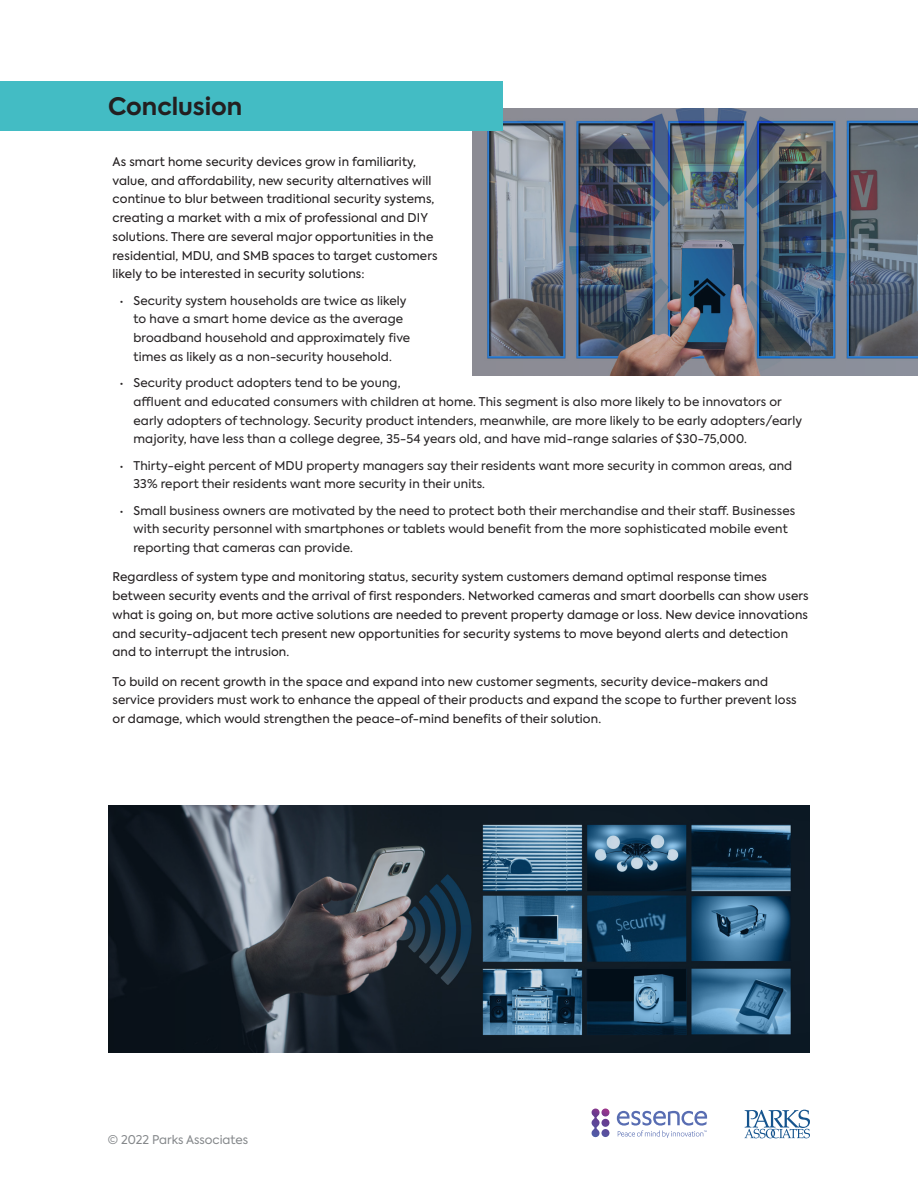
<style>
.page{position:relative;width:918px;height:1188px;background:#fff}
.page>*{position:absolute;margin:0;border:0;box-sizing:border-box;transform-origin:0 0}
.Header_-_Main{font:700 24px "Axiforma";color:#231f20}
.Body_Copy{font:12px/18.8px "Axiforma";letter-spacing:.01em;color:#231f20}
.t1{font:12px/18.8px "Axiforma";letter-spacing:.01em;color:#282526}
.t2{font:12px "Axiforma";color:#85888b}
.s1{font-family:"Myriad Pro";font-weight:300}
</style>
<div class="page">
<img style="left:472px;top:109px;width:446px;height:266px">
<svg style="left:108px;top:805px;width:702px;height:248px;background:#2c4152"></svg>
<div style="left:0;top:81px;width:502px;height:50px;background:#43bcc4"></div>
<svg style="left:744px;top:1110px;width:66px;height:28px"></svg>
<svg style="left:617px;top:1111px;width:90px;height:27px"></svg>
<svg style="left:591px;top:1108px;width:18px;height:30px"></svg>
<p class="Header_-_Main" style="left:108px;top:90px;width:136px">Conclusion</p>
<p class="Body_Copy" style="left:112px;top:152px;width:327px">As smart home security devices grow in familiarity, value, and affordability, new security alternatives will continue to blur between traditional security systems, creating a market with a mix of professional and DIY solutions. There are several major opportunities in the residential, MDU, and SMB spaces to target customers likely to be interested in security solutions:</p>
<p class="t1" style="left:134px;top:291px;width:278px;text-indent:-14px"><span class="s1">•</span> Security system households are twice as likely to have a smart home device as the average broadband household and approximately five times as likely as a non-security household.</p>
<p class="t1" style="left:134px;top:374px;width:670px;text-indent:-14px"><span class="s1">•</span> Security product adopters tend to be young,<br>affluent and educated consumers with children at home. This segment is also more likely to be innovators or early adopters of technology. Security product intenders, meanwhile, are more likely to be early adopters/early majority, have less than a college degree, 35-54 years old, and have mid-range salaries of $30-75,000.</p>
<p class="t1" style="left:134px;top:456px;width:660px;text-indent:-14px"><span class="s1">•</span> Thirty-eight percent of MDU property managers say their residents want more security in common areas, and<br>33% report their residents want more security in their units.</p>
<p class="t1" style="left:134px;top:501px;width:663px;text-indent:-14px"><span class="s1">•</span> Small business owners are motivated by the need to protect both their merchandise and their staff. Businesses with security personnel with smartphones or tablets would benefit from the more sophisticated mobile event reporting that cameras can provide.</p>
<p class="Body_Copy" style="left:112px;top:568px;width:698px">Regardless of system type and monitoring status, security system customers demand optimal response times between security events and the arrival of first responders. Networked cameras and smart doorbells can show users what is going on, but more active solutions are needed to prevent property damage or loss. New device innovations and security-adjacent tech present new opportunities for security systems to move beyond alerts and detection and to interrupt the intrusion.</p>
<p class="Body_Copy" style="left:112px;top:672px;width:686px">To build on recent growth in the space and expand into new customer segments, security device-makers and service providers must work to enhance the appeal of their products and expand the scope to further prevent loss or damage, which would strengthen the peace-of-mind benefits of their solution.</p>
<p class="t2" style="left:108px;top:1132px;width:142px">© 2022 Parks Associates</p>
</div>
